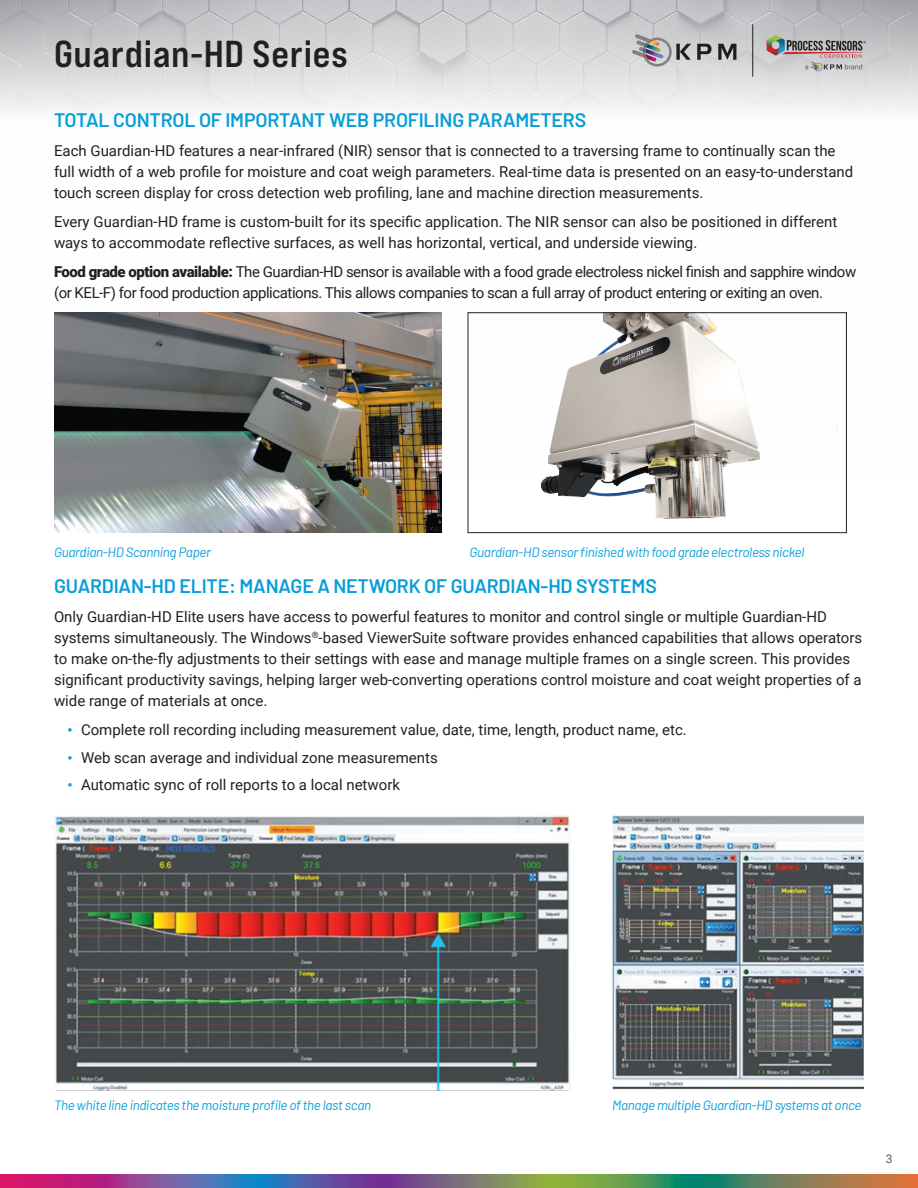
<style>
.page{position:relative;width:918px;height:1188px;background:#fff}
.page>*{position:absolute;margin:0;border:0;box-sizing:border-box;transform-origin:0 0}
.t1{font:37.5px "Bebas Neue Pro Exp Bd";letter-spacing:.02em;color:#231f20}
.t2{font:600 19.5px "Barlow";letter-spacing:-.01em;color:#079ed8}
.t3{font:15px/21px "Roboto";color:#231f20}
.t4{font:15px/21px "Roboto";letter-spacing:-.03em;color:#231f20}
.t5{font:italic 13.5px "Barlow";letter-spacing:-.025em;color:#0c9fdc}
.t6{font:12px "Roboto";color:#57585a}
.s1{font-weight:900}
.s2{font-weight:700;font-size:14.25px;color:#079ed8}
</style>
<div class="page">
<img style="left:0;top:0;width:918px;height:481px">
<svg style="left:0;top:1174px;width:918px;height:14px"></svg>
<img style="left:54px;top:313px;width:388px;height:220px">
<img style="left:54px;top:815px;width:516px;height:275px">
<img style="left:613px;top:815px;width:251px;height:274px">
<svg style="left:632px;top:34px;width:59px;height:33px"></svg>
<svg style="left:697px;top:44px;width:15px;height:16px"></svg>
<svg style="left:718px;top:44px;width:18px;height:16px"></svg>
<hr style="left:752px;top:24px;width:1px;height:53px;background:#231f20">
<svg style="left:767px;top:35px;width:99px;height:36px"></svg>
<img style="left:470px;top:315px;width:375px;height:204px">
<div style="left:468px;top:313px;width:379px;height:220px;border:1px solid #231f20"></div>
<h1 class="t1" style="left:54px;top:31px;width:295px">Guardian-HD Series</h1>
<h2 class="t2" style="left:54px;top:106px;width:534px">TOTAL CONTROL OF IMPORTANT WEB PROFILING PARAMETERS</h2>
<p class="t3" style="left:54px;top:140px;width:801px">Each Guardian-HD features a near-infrared (NIR) sensor that is connected to a traversing frame to continually scan the full width of a web profile for moisture and coat weigh parameters. Real-time data is presented on an easy-to-understand touch screen display for cross detection web profiling, lane and machine direction measurements.</p>
<p class="t3" style="left:54px;top:211px;width:785px">Every Guardian-HD frame is custom-built for its specific application. The NIR sensor can also be positioned in different ways to accommodate reflective surfaces, as well has horizontal, vertical, and underside viewing.</p>
<p class="t4" style="left:54px;top:261px;width:804px"><span class="s1">Food grade option available:</span> The Guardian-HD sensor is available with a food grade electroless nickel finish and sapphire window (or KEL-F) for food production applications. This allows companies to scan a full array of product entering or exiting an oven.</p>
<p class="t5" style="left:54px;top:542px;width:158px">Guardian-HD Scanning Paper</p>
<p class="t5" style="left:470px;top:542px;width:336px">Guardian-HD sensor finished with food grade electroless nickel</p>
<h2 class="t2" style="left:54px;top:571px;width:604px">GUARDIAN-HD ELITE: MANAGE A NETWORK OF GUARDIAN-HD SYSTEMS</h2>
<p class="t3" style="left:54px;top:605px;width:810px">Only Guardian-HD Elite users have access to powerful features to monitor and control single or multiple Guardian-HD systems simultaneously. The Windows<sup>®</sup>-based ViewerSuite software provides enhanced capabilities that allows operators to make on-the-fly adjustments to their settings with ease and manage multiple frames on a single screen. This provides significant productivity savings, helping larger web-converting operations control moisture and coat weight properties of a wide range of materials at once.</p>
<p class="t3" style="left:68px;top:718px;width:621px"><span class="s2">•</span> Complete roll recording including measurement value, date, time, length, product name, etc.</p>
<p class="t3" style="left:68px;top:746px;width:372px"><span class="s2">•</span> Web scan average and individual zone measurements</p>
<p class="t3" style="left:68px;top:774px;width:334px"><span class="s2">•</span> Automatic sync of roll reports to a local network</p>
<p class="t5" style="left:54px;top:1095px;width:319px">The white line indicates the moisture profile of the last scan</p>
<p class="t5" style="left:612px;top:1095px;width:251px">Manage multiple Guardian-HD systems at once</p>
<p class="t6" style="left:886px;top:1150px;width:8px">3</p>
</div>
